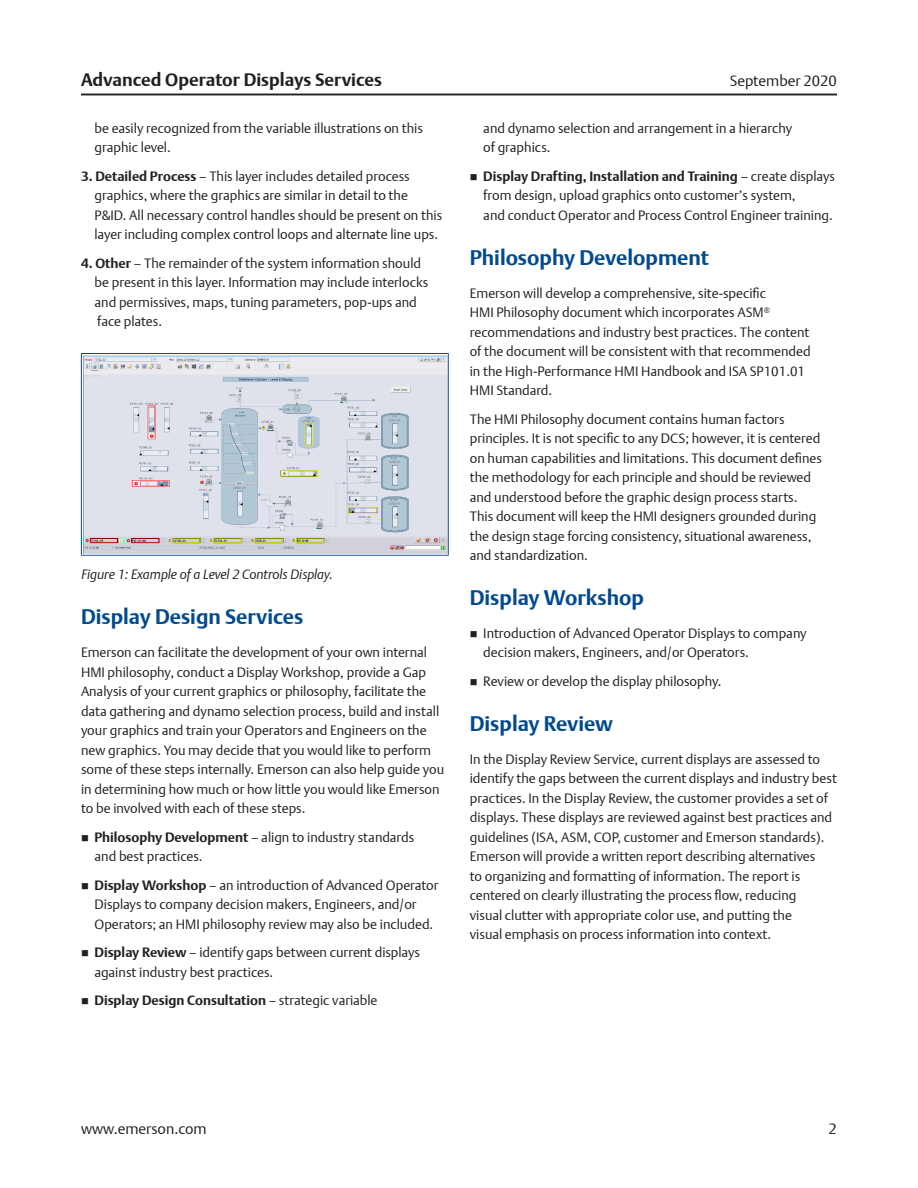
<style>
.page{position:relative;width:918px;height:1188px;background:#fff}
.page>*{position:absolute;margin:0;border:0;box-sizing:border-box;transform-origin:0 0}
.Subhead_1{font:700 21px "DTL Argo T";color:#004a8d}
.t1{font:700 18px "DTL Argo T";color:#231f20}
.t2{font:15px "DTL Argo T Light";color:#231f20}
.Body_Text{font:13.5px/19.5px "DTL Argo T Light";color:#231f20}
.Numbered_Body_Text_2{font:13.5px/19.5px "DTL Argo T Light";color:#231f20}
.t3{font:700 13.5px "DTL Argo T";color:#231f20}
.t4{font:italic 13.5px "DTL Argo T Light";letter-spacing:-.005em;color:#231f20}
.s1{font-family:"DTL Argo T";font-weight:700}
.s2{font-family:"DTL Argo T Light";font-weight:400}
</style>
<div class="page">
<hr style="left:81px;top:94px;width:756px;height:1px;background:#231f20">
<hr style="left:81px;top:353px;width:368px;height:1px;background:#004a8d">
<hr style="left:81px;top:354px;width:1px;height:201px;background:#004a8d">
<hr style="left:448px;top:354px;width:1px;height:201px;background:#004a8d">
<hr style="left:81px;top:555px;width:368px;height:1px;background:#004a8d">
<img style="left:83px;top:355px;width:364px;height:199px">
<h2 class="t1" style="left:81px;top:69px;width:303px">Advanced Operator Displays Services</h2>
<p class="Numbered_Body_Text_2" style="left:94px;top:118px;width:330px">be easily recognized from the variable illustrations on this graphic level.</p>
<p class="Numbered_Body_Text_2" style="left:94px;top:166px;width:349px;text-indent:-14px"><span class="s1">3. Detailed Process</span> – This layer includes detailed process graphics, where the graphics are similar in detail to the P&amp;ID. All necessary control handles should be present on this layer including complex control loops and alternate line ups.</p>
<p class="Numbered_Body_Text_2" style="left:94px;top:253px;width:335px;text-indent:-14px"><span class="s1">4. Other</span> – The remainder of the system information should be present in this layer. Information may include interlocks and permissives, maps, tuning parameters, pop-ups and face plates.</p>
<p class="t4" style="left:81px;top:566px;width:253px">Figure 1: Example of a Level 2 Controls Display.</p>
<p class="Subhead_1" style="left:81px;top:605px;width:224px">Display Design Services</p>
<p class="Body_Text" style="left:81px;top:643px;width:365px">Emerson can facilitate the development of your own internal HMI philosophy, conduct a Display Workshop, provide a Gap Analysis of your current graphics or philosophy, facilitate the data gathering and dynamo selection process, build and install your graphics and train your Operators and Engineers on the new graphics. You may decide that you would like to perform some of these steps internally. Emerson can also help guide you in determining how much or how little you would like Emerson to be involved with each of these steps.</p>
<p class="Body_Text" style="left:94px;top:827px;width:321px"><span class="s1">Philosophy Development</span> – align to industry standards and best practices.</p>
<p class="Body_Text" style="left:94px;top:875px;width:345px"><span class="s1">Display Workshop</span> – an introduction of Advanced Operator<br>Displays to company decision makers, Engineers, and/or<br>Operators; an HMI philosophy review may also be included.</p>
<p class="Body_Text" style="left:94px;top:943px;width:327px"><span class="s1">Display Review</span> – identify gaps between current displays against industry best practices.</p>
<p class="t3" style="left:94px;top:993px;width:285px">Display Design Consultation <span class="s2">– strategic variable</span></p>
<p class="t2" style="left:730px;top:72px;width:109px">September 2020</p>
<p class="Body_Text" style="left:483px;top:118px;width:310px">and dynamo selection and arrangement in a hierarchy of graphics.</p>
<p class="Body_Text" style="left:483px;top:166px;width:353px"><span class="s1">Display Drafting, Installation and Training</span> – create displays from design, upload graphics onto customer’s system,<br>and conduct Operator and Process Control Engineer training.</p>
<p class="Subhead_1" style="left:470px;top:245px;width:241px">Philosophy Development</p>
<p class="Body_Text" style="left:470px;top:283px;width:342px">Emerson will develop a comprehensive, site-specific<br>HMI Philosophy document which incorporates ASM<sup>® </sup>recommendations and industry best practices. The content of the document will be consistent with that recommended in the High-Performance HMI Handbook and ISA SP101.01<br>HMI Standard.</p>
<p class="Body_Text" style="left:470px;top:409px;width:354px">The HMI Philosophy document contains human factors principles. It is not specific to any DCS; however, it is centered on human capabilities and limitations. This document defines the methodology for each principle and should be reviewed and understood before the graphic design process starts.<br>This document will keep the HMI designers grounded during the design stage forcing consistency, situational awareness, and standardization.</p>
<p class="Subhead_1" style="left:470px;top:585px;width:176px">Display Workshop</p>
<p class="Body_Text" style="left:483px;top:623px;width:325px">Introduction of Advanced Operator Displays to company decision makers, Engineers, and/or Operators.</p>
<p class="Body_Text" style="left:483px;top:671px;width:240px">Review or develop the display philosophy.</p>
<p class="Subhead_1" style="left:470px;top:711px;width:145px">Display Review</p>
<p class="Body_Text" style="left:470px;top:749px;width:369px">In the Display Review Service, current displays are assessed to identify the gaps between the current displays and industry best practices. In the Display Review, the customer provides a set of displays. These displays are reviewed against best practices and guidelines (ISA, ASM, COP, customer and Emerson standards).<br>Emerson will provide a written report describing alternatives<br>to organizing and formatting of information. The report is centered on clearly illustrating the process flow, reducing<br>visual clutter with appropriate color use, and putting the<br>visual emphasis on process information into context.</p>
<p class="t2" style="left:81px;top:1120px;width:127px">www.emerson.com</p>
<p class="t2" style="left:829px;top:1120px;width:10px">2</p>
</div>
